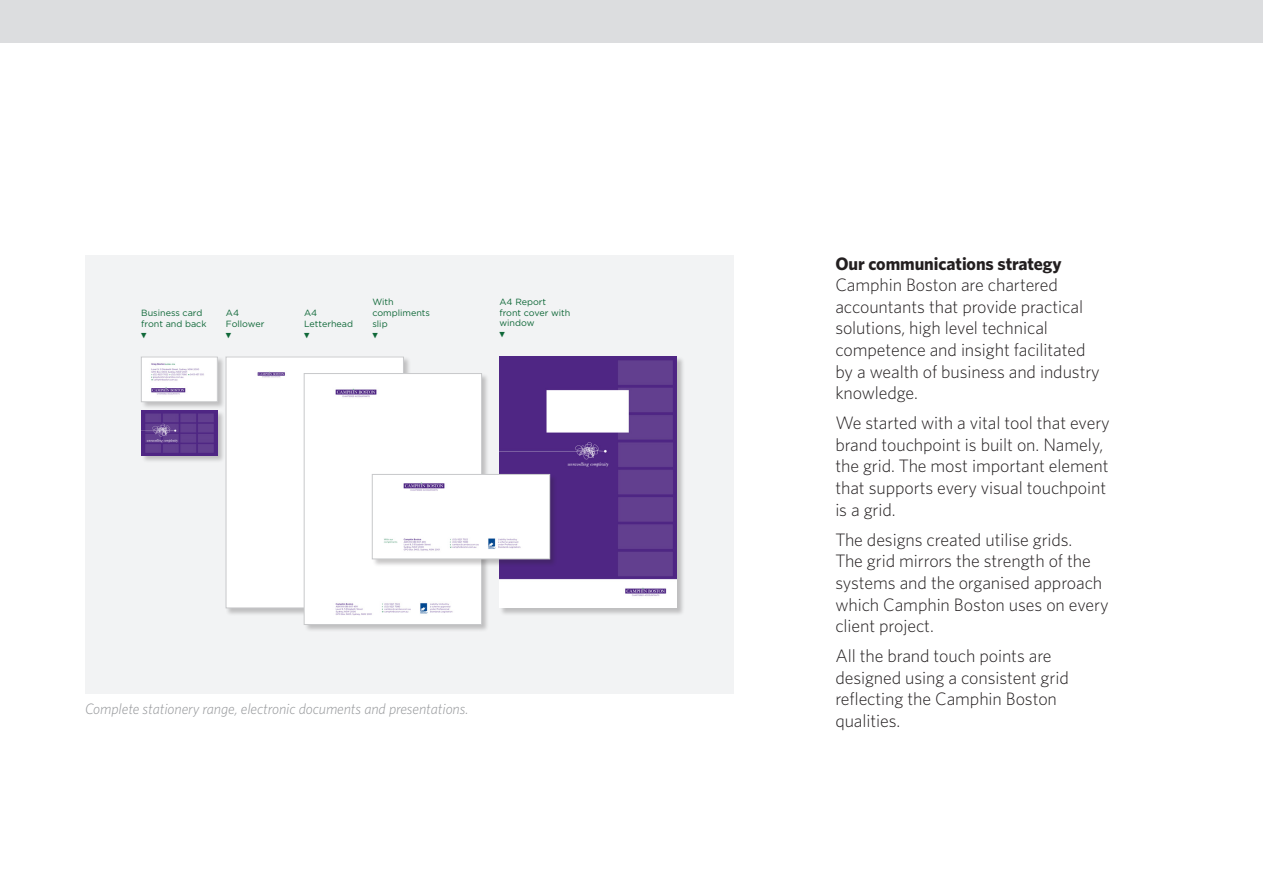
<style>
.page{position:relative;width:1263px;height:893px;background:#fff}
.page>*{position:absolute;margin:0;border:0;box-sizing:border-box;transform-origin:0 0}
.t1{font:300 18px/21.6px "Whitney";letter-spacing:-.005em;color:#231f20}
.t2{font:700 18px "Whitney";letter-spacing:-.005em;color:#231f20}
.t3{font:italic 300 15px "Whitney";letter-spacing:-.005em;color:#939598}
.t4{font:9px/10.8px "Gotham";color:#0f6838}
.t5{font:italic 700 9px "Menlo";color:#0f6838}
</style>
<div class="page">
<div style="left:85px;top:255px;width:648px;height:439px;background:#f2f3f4"></div>
<div style="left:0;top:0;width:1263px;height:43px;background:#dcdddf"></div>
<div style="left:499px;top:357px;width:186px;height:259px;background:#231f20;opacity:.25"></div>
<img style="left:499px;top:357px;width:178px;height:251px">
<div style="left:228px;top:359px;width:173px;height:247px;background:#fff"></div>
<div style="left:226px;top:357px;width:177px;height:251px;border:1px solid #c7c8ca"></div>
<div style="left:304px;top:373px;width:185px;height:259px;background:#231f20;opacity:.25"></div>
<div style="left:306px;top:375px;width:174px;height:248px;background:#fff"></div>
<div style="left:304px;top:373px;width:178px;height:252px;border:1px solid #c7c8ca"></div>
<div style="left:372px;top:474px;width:186px;height:93px;background:#231f20;opacity:.25"></div>
<img style="left:374px;top:476px;width:174px;height:81px">
<div style="left:372px;top:474px;width:178px;height:85px;border:1px solid #c7c8ca"></div>
<div style="left:141px;top:357px;width:84px;height:52px;background:#231f20;opacity:.25"></div>
<img style="left:143px;top:359px;width:72px;height:41px">
<div style="left:141px;top:357px;width:76px;height:45px;border:1px solid #c7c8ca"></div>
<div style="left:141px;top:410px;width:84px;height:53px;background:#231f20;opacity:.25"></div>
<img style="left:141px;top:411px;width:76px;height:44px">
<p class="t4" style="left:141px;top:307px;width:63px">Business card</p>
<p class="t4" style="left:141px;top:318px;width:67px">front and back</p>
<p class="t5" style="left:141px;top:328px;width:7px">▼</p>
<p class="t4" style="left:226px;top:307px;width:40px">A4<br>Follower</p>
<p class="t5" style="left:226px;top:328px;width:7px">▼</p>
<p class="t4" style="left:304px;top:307px;width:50px">A4<br>Letterhead</p>
<p class="t5" style="left:304px;top:328px;width:7px">▼</p>
<p class="t4" style="left:372px;top:296px;width:59px">With compliments slip</p>
<p class="t5" style="left:372px;top:328px;width:7px">▼</p>
<p class="t4" style="left:499px;top:296px;width:72px">A4 Report<br>front cover with window</p>
<p class="t5" style="left:499px;top:328px;width:7px">▼</p>
<p class="t3" style="left:85px;top:698px;width:385px">Complete stationery range, electronic documents and presentations.</p>
<p class="t2" style="left:835px;top:251px;width:228px">Our communications strategy</p>
<p class="t1" style="left:835px;top:273px;width:266px">Camphin Boston are chartered accountants that provide practical solutions, high level technical competence and insight facilitated by a wealth of business and industry knowledge.</p>
<p class="t1" style="left:835px;top:412px;width:276px">We started with a vital tool that every brand touchpoint is built on. Namely, the grid. The most important element that supports every visual touchpoint is a grid.</p>
<p class="t1" style="left:835px;top:528px;width:275px">The designs created utilise grids.<br>The grid mirrors the strength of the systems and the organised approach which Camphin Boston uses on every client project.</p>
<p class="t1" style="left:835px;top:645px;width:235px">All the brand touch points are designed using a consistent grid reflecting the Camphin Boston qualities.</p>
</div>
